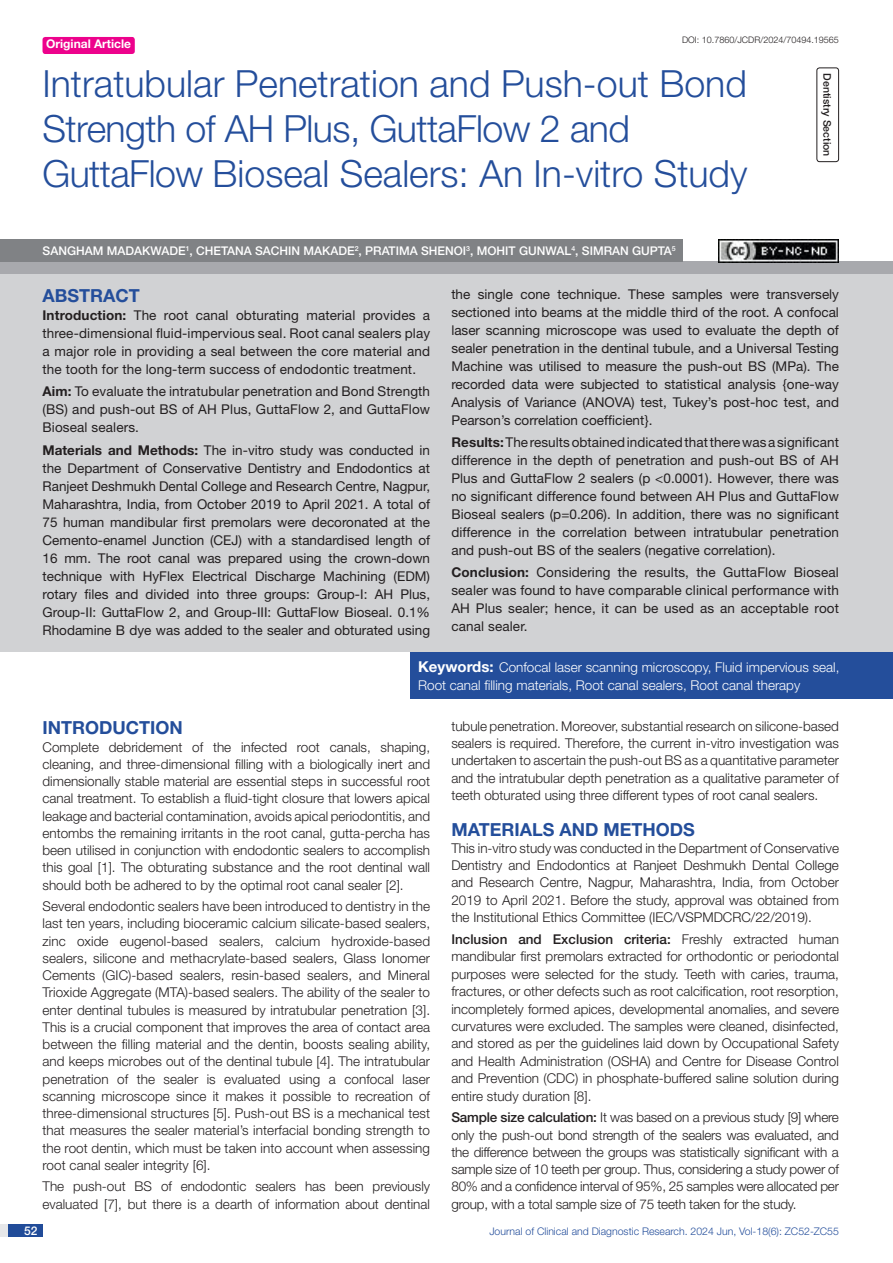
<style>
.page{position:relative;width:893px;height:1263px;background:#fff}
.page>*{position:absolute;margin:0;border:0;box-sizing:border-box;transform-origin:0 0}
.t1{font:300 37.5px/45px "Helvetica Neue";color:#244e9b}
.Heading{font:700 18px "Helvetica Neue";color:#244e9b}
.Abstract_head{font:700 18px "Helvetica Neue";color:#244e9b}
.Body_text{font:300 13.5px/17.2px "Helvetica Neue";color:#231f20;text-align:justify}
.Abstract_Text{font:13.5px/18px "Helvetica Neue";letter-spacing:.005em;color:#231f20;text-align:justify}
.Key_words{font:300 13.5px/18.8px "Helvetica Neue";color:#fff}
.Author{font:500 12px "Helvetica Neue";color:#fff}
.t2{font:700 12px "Helvetica Neue";color:#fff}
.t3{font:300 10.5px "Helvetica Neue";color:#244e9b}
.section{font:500 10.5px "Helvetica Neue";color:#231f20}
.DOI{font:300 9px "Helvetica Neue";color:#231f20}
.s1{font-weight:700}
.s2{font-weight:700;font-size:15px}
.s3{font-weight:500}
</style>
<div class="page">
<div style="left:0;top:1224px;width:43px;height:13px;background:#e6e7e9"></div>
<div style="left:8px;top:1224px;width:35px;height:13px;background:#214c99"></div>
<div style="left:43px;top:37px;width:92px;height:17px;background:#ed028c;border-radius:3px"></div>
<div style="left:816px;top:67px;width:23px;height:95px;border:1px solid #231f20;border-radius:3px"></div>
<div style="left:0;top:262px;width:893px;height:12px;background:#a8a9ad"></div>
<div style="left:0;top:239px;width:683px;height:23px;background:#808285"></div>
<div style="left:0;top:274px;width:893px;height:378px;background:#d1d2d4"></div>
<div style="left:410px;top:652px;width:483px;height:46px;background:#244e9b"></div>
<img style="left:719px;top:240px;width:120px;height:22px">
<p class="t2" style="left:46px;top:37px;width:87px">Original Article</p>
<p class="DOI" style="left:682px;top:35px;width:158px">DOI: 10.7860/JCDR/2024/70494.19565</p>
<p class="t1" style="left:43px;top:60px;width:706px">Intratubular Penetration and Push-out Bond<br>Strength of AH Plus, GuttaFlow 2 and<br>GuttaFlow Bioseal Sealers: An In-vitro Study</p>
<p class="Author" style="left:43px;top:244px;width:635px">SANGHAM MADAKWADE<sup>1</sup>, CHETANA SAC HIN MAKADE<sup>2</sup>, PRATIMA SHENOI <sup>3</sup>, MOHIT GUNWAL<sup>4</sup>, SIMRAN GUPTA<sup>5</sup></p>
<p class="section" style="left:834px;top:73px;width:85px;rotate:90deg">DENTISTRY SECTION</p>
<p class="Abstract_head" style="left:43px;top:284px;width:99px">ABSTRACT</p>
<p class="Abstract_Text" style="left:43px;top:306px;width:389px"><span class="s1">Introduction:</span> The root canal obturating material provides a three-dimensional fluid-impervious seal. Root canal sealers play a major role in providing a seal between the core material and the tooth for the long-term success of endodontic treatment.</p>
<p class="Abstract_Text" style="left:43px;top:382px;width:389px"><span class="s1">Aim:</span> To evaluate the intratubular penetration and Bond Strength (BS) and push-out BS of AH Plus, GuttaFlow 2, and GuttaFlow Bioseal sealers.</p>
<p class="Abstract_Text" style="left:43px;top:440px;width:389px"><span class="s1">Materials and Methods:</span> The in-vitro study was conducted in the Department of Conservative Dentistry and Endodontics at Ranjeet Deshmukh Dental College and Research Centre, Nagpur, Maharashtra, India, from October 2019 to April 2021. A total of 75 human mandibular first premolars were decoronated at the Cemento-enamel Junction (CEJ) with a standardised length of 16 mm. The root canal was prepared using the crown-down technique with HyFlex Electrical Discharge Machining (EDM) rotary files and divided into three groups: Group-I: AH Plus, Group-II: GuttaFlow 2, and Group-III: GuttaFlow Bioseal. 0.1% Rhodamine B dye was added to the sealer and obturated using</p>
<p class="Abstract_Text" style="left:451px;top:285px;width:389px">the single cone technique. These samples were transversely sectioned into beams at the middle third of the root. A confocal laser scanning microscope was used to evaluate the depth of sealer penetration in the dentinal tubule, and a Universal Testing Machine was utilised to measure the push-out BS (MPa). The recorded data were subjected to statistical analysis {one-way Analysis of Variance (ANOVA) test, Tukey’s post-hoc test, and Pearson’s correlation coefficient}.</p>
<p class="Abstract_Text" style="left:451px;top:433px;width:389px"><span class="s1">Results:</span> The results obtained indicated that there was a significant difference in the depth of penetration and push-out BS of AH Plus and GuttaFlow 2 sealers (p &lt;0.0001). However, there was no significant difference found between AH Plus and GuttaFlow Bioseal sealers (p=0.206). In addition, there was no significant difference in the correlation between intratubular penetration and push-out BS of the sealers (negative correlation).</p>
<p class="Abstract_Text" style="left:451px;top:563px;width:389px"><span class="s1">Conclusion:</span> Considering the results, the GuttaFlow Bioseal sealer was found to have comparable clinical performance with AH Plus sealer; hence, it can be used as an acceptable root canal sealer.</p>
<p class="Key_words" style="left:418px;top:657px;width:423px"><span class="s2">Keywords:</span> Confocal laser scanning microscopy, Fluid impervious seal,<br>Root canal filling materials, Root canal sealers, Root canal therapy</p>
<p class="Heading" style="left:43px;top:717px;width:142px">INTRODUCTION</p>
<p class="Body_text" style="left:43px;top:738px;width:389px">Complete debridement of the infected root canals, shaping, cleaning, and three-dimensional filling with a biologically inert and dimensionally stable material are essential steps in successful root canal treatment. To establish a fluid-tight closure that lowers apical leakage and bacterial contamination, avoids apical periodontitis, and entombs the remaining irritants in the root canal, gutta-percha has been utilised in conjunction with endodontic sealers to accomplish this goal [1]. The obturating substance and the root dentinal wall should both be adhered to by the optimal root canal sealer [2].</p>
<p class="Body_text" style="left:43px;top:897px;width:389px">Several endodontic sealers have been introduced to dentistry in the last ten years, including bioceramic calcium silicate-based sealers, zinc oxide eugenol-based sealers, calcium hydroxide-based sealers, silicone and methacrylate-based sealers, Glass Ionomer Cements (GIC)-based sealers, resin-based sealers, and Mineral Trioxide Aggregate (MTA)-based sealers. The ability of the sealer to enter dentinal tubules is measured by intratubular penetration [3].<br>This is a crucial component that improves the area of contact area between the filling material and the dentin, boosts sealing ability, and keeps microbes out of the dentinal tubule [4]. The intratubular penetration of the sealer is evaluated using a confocal laser scanning microscope since it makes it possible to recreation of three-dimensional structures [5]. Push-out BS is a mechanical test that measures the sealer material’s interfacial bonding strength to the root dentin, which must be taken into account when assessing root canal sealer integrity [6].</p>
<p class="Body_text" style="left:43px;top:1177px;width:389px">The push-out BS of endodontic sealers has been previously evaluated [7], but there is a dearth of information about dentinal</p>
<p class="Body_text" style="left:451px;top:717px;width:389px">tubule penetration. Moreover, substantial research on silicone-based sealers is required. Therefore, the current in-vitro investigation was undertaken to ascertain the push-out BS as a quantitative parameter and the intratubular depth penetration as a qualitative parameter of teeth obturated using three different types of root canal sealers.</p>
<p class="Heading" style="left:451px;top:818px;width:245px">MATERIALS AND METHODS</p>
<p class="Body_text" style="left:451px;top:839px;width:389px">This in-vitro study was conducted in the Department of Conservative Dentistry and Endodontics at Ranjeet Deshmukh Dental College and Research Centre, Nagpur, Maharashtra, India, from October 2019 to April 2021. Before the study, approval was obtained from the Institutional Ethics Committee (IEC/VSPMDCRC/22/2019).</p>
<p class="Body_text" style="left:451px;top:930px;width:389px"><span class="s3">INCLUSION AND EXCLUSION CRITERIA:</span> Freshly extracted human mandibular first premolars extracted for orthodontic or periodontal purposes were selected for the study. Teeth with caries, trauma, fractures, or other defects such as root calcification, root resorption, incompletely formed apices, developmental anomalies, and severe curvatures were excluded. The samples were cleaned, disinfected, and stored as per the guidelines laid down by Occupational Safety and Health Administration (OSHA) and Centre for Disease Control and Prevention (CDC) in phosphate-buffered saline solution during entire study duration [8].</p>
<p class="Body_text" style="left:451px;top:1109px;width:389px"><span class="s3">SAMPLE SIZE CALCULATION:</span> It was based on a previous study [9] where only the push-out bond strength of the sealers was evaluated, and the difference between the groups was statistically significant with a sample size of 10 teeth per group. Thus, considering a study power of 80% and a confidence interval of 95%, 25 samples were allocated per group, with a total sample size of 75 teeth taken for the study.</p>
<p class="Author" style="left:24px;top:1223px;width:15px">52</p>
<p class="t3" style="left:489px;top:1225px;width:351px">Journal of Clinical and Diagnostic Research. 2024 Jun, Vol-18(6): ZC52-ZC55</p>
</div>
